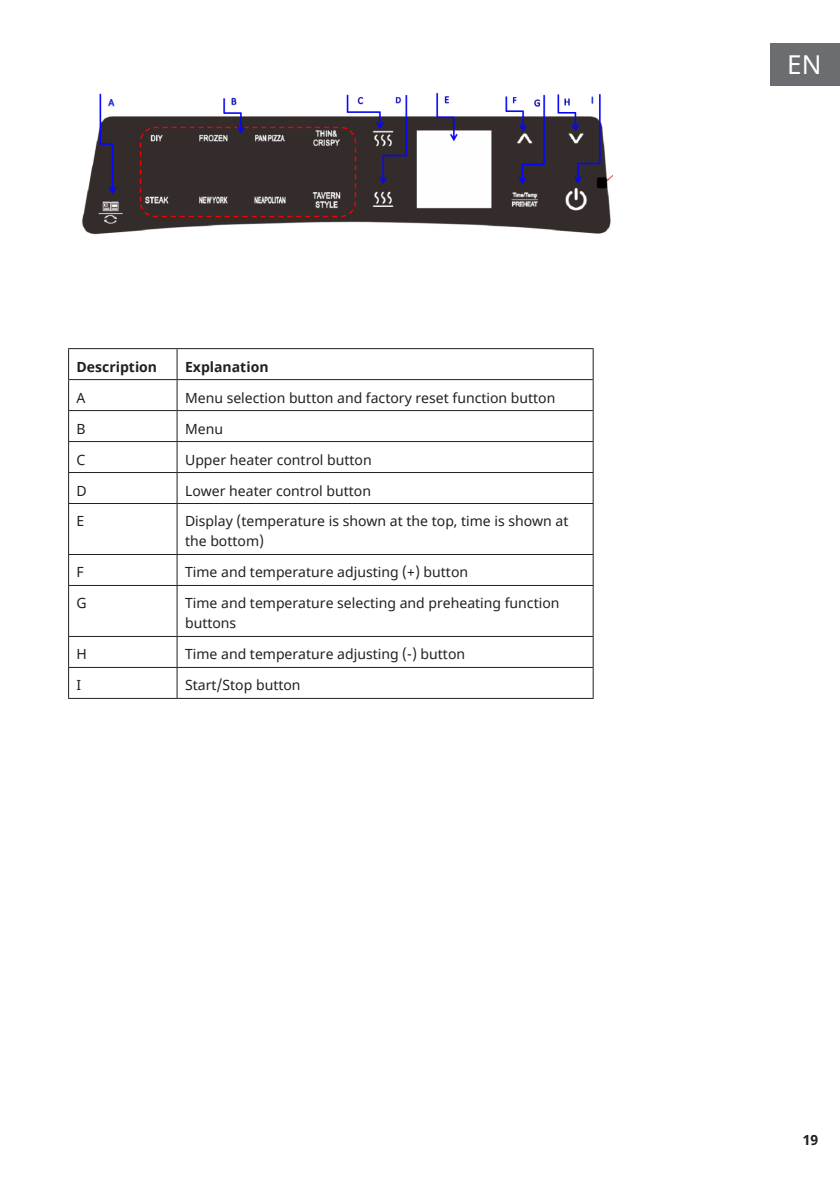
<style>
.page{position:relative;width:840px;height:1191px;background:#fff}
.page>*{position:absolute;margin:0;border:0;box-sizing:border-box;transform-origin:0 0}
.t1{font:26px "Noto Sans";color:#fff}
.Base_Text{font:14px/20px "Noto Sans";color:#231f20}
.Base_Text-2{font:700 14px "Noto Sans";color:#231f20}
</style>
<div class="page">
<div style="left:770px;top:43px;width:69px;height:42px;background:#6c6d70"></div>
<hr style="left:68px;top:348px;width:109px;height:1px;background:#231f20">
<hr style="left:68px;top:349px;width:1px;height:30px;background:#231f20">
<hr style="left:177px;top:348px;width:416px;height:1px;background:#231f20">
<hr style="left:176px;top:349px;width:1px;height:30px;background:#231f20">
<hr style="left:592px;top:349px;width:1px;height:30px;background:#231f20">
<hr style="left:68px;top:379px;width:109px;height:1px;background:#231f20">
<hr style="left:68px;top:380px;width:1px;height:30px;background:#231f20">
<hr style="left:177px;top:379px;width:416px;height:1px;background:#231f20">
<hr style="left:176px;top:380px;width:1px;height:30px;background:#231f20">
<hr style="left:592px;top:380px;width:1px;height:30px;background:#231f20">
<hr style="left:68px;top:410px;width:109px;height:1px;background:#231f20">
<hr style="left:68px;top:411px;width:1px;height:30px;background:#231f20">
<hr style="left:177px;top:410px;width:416px;height:1px;background:#231f20">
<hr style="left:176px;top:411px;width:1px;height:30px;background:#231f20">
<hr style="left:592px;top:411px;width:1px;height:30px;background:#231f20">
<hr style="left:68px;top:441px;width:109px;height:1px;background:#231f20">
<hr style="left:68px;top:442px;width:1px;height:30px;background:#231f20">
<hr style="left:177px;top:441px;width:416px;height:1px;background:#231f20">
<hr style="left:176px;top:442px;width:1px;height:30px;background:#231f20">
<hr style="left:592px;top:442px;width:1px;height:30px;background:#231f20">
<hr style="left:68px;top:472px;width:109px;height:1px;background:#231f20">
<hr style="left:68px;top:473px;width:1px;height:30px;background:#231f20">
<hr style="left:177px;top:472px;width:416px;height:1px;background:#231f20">
<hr style="left:176px;top:473px;width:1px;height:30px;background:#231f20">
<hr style="left:592px;top:473px;width:1px;height:30px;background:#231f20">
<hr style="left:68px;top:503px;width:109px;height:1px;background:#231f20">
<hr style="left:68px;top:504px;width:1px;height:50px;background:#231f20">
<hr style="left:177px;top:503px;width:416px;height:1px;background:#231f20">
<hr style="left:176px;top:504px;width:1px;height:50px;background:#231f20">
<hr style="left:592px;top:504px;width:1px;height:50px;background:#231f20">
<hr style="left:68px;top:554px;width:109px;height:1px;background:#231f20">
<hr style="left:68px;top:555px;width:1px;height:30px;background:#231f20">
<hr style="left:177px;top:554px;width:416px;height:1px;background:#231f20">
<hr style="left:176px;top:555px;width:1px;height:30px;background:#231f20">
<hr style="left:592px;top:555px;width:1px;height:30px;background:#231f20">
<hr style="left:68px;top:585px;width:109px;height:1px;background:#231f20">
<hr style="left:68px;top:586px;width:1px;height:50px;background:#231f20">
<hr style="left:177px;top:585px;width:416px;height:1px;background:#231f20">
<hr style="left:176px;top:586px;width:1px;height:50px;background:#231f20">
<hr style="left:592px;top:586px;width:1px;height:50px;background:#231f20">
<hr style="left:68px;top:636px;width:109px;height:1px;background:#231f20">
<hr style="left:68px;top:637px;width:1px;height:30px;background:#231f20">
<hr style="left:177px;top:636px;width:416px;height:1px;background:#231f20">
<hr style="left:176px;top:637px;width:1px;height:30px;background:#231f20">
<hr style="left:592px;top:637px;width:1px;height:30px;background:#231f20">
<hr style="left:68px;top:667px;width:109px;height:1px;background:#231f20">
<hr style="left:68px;top:668px;width:1px;height:30px;background:#231f20">
<hr style="left:177px;top:667px;width:416px;height:1px;background:#231f20">
<hr style="left:176px;top:668px;width:1px;height:30px;background:#231f20">
<hr style="left:592px;top:668px;width:1px;height:30px;background:#231f20">
<hr style="left:68px;top:698px;width:109px;height:1px;background:#231f20">
<hr style="left:177px;top:698px;width:416px;height:1px;background:#231f20">
<img style="left:82px;top:92px;width:530px;height:143px">
<p class="Base_Text-2" style="left:77px;top:357px;width:82px">Description</p>
<p class="Base_Text-2" style="left:185px;top:357px;width:85px">Explanation</p>
<p class="Base_Text" style="left:77px;top:388px;width:10px">A</p>
<p class="Base_Text" style="left:185px;top:388px;width:371px">Menu selection button and factory reset function button</p>
<p class="Base_Text" style="left:77px;top:419px;width:11px">B</p>
<p class="Base_Text" style="left:185px;top:419px;width:39px">Menu</p>
<p class="Base_Text" style="left:77px;top:450px;width:10px">C</p>
<p class="Base_Text" style="left:185px;top:450px;width:188px">Upper heater control button</p>
<p class="Base_Text" style="left:77px;top:481px;width:12px">D</p>
<p class="Base_Text" style="left:185px;top:481px;width:187px">Lower heater control button</p>
<p class="Base_Text" style="left:77px;top:512px;width:9px">E</p>
<p class="Base_Text" style="left:185px;top:512px;width:384px">Display (temperature is shown at the top, time is shown at the bottom)</p>
<p class="Base_Text" style="left:77px;top:563px;width:9px">F</p>
<p class="Base_Text" style="left:185px;top:563px;width:284px">Time and temperature adjusting (+) button</p>
<p class="Base_Text" style="left:77px;top:594px;width:12px">G</p>
<p class="Base_Text" style="left:185px;top:594px;width:376px">Time and temperature selecting and preheating function buttons</p>
<p class="Base_Text" style="left:77px;top:645px;width:12px">H</p>
<p class="Base_Text" style="left:185px;top:645px;width:281px">Time and temperature adjusting (-) button</p>
<p class="Base_Text" style="left:77px;top:676px;width:6px">I</p>
<p class="Base_Text" style="left:185px;top:676px;width:117px">Start/Stop button</p>
<h1 class="t1" style="left:786px;top:46px;width:36px">EN</h1>
<p class="Base_Text-2" style="left:802px;top:1130px;width:17px">19</p>
</div>
